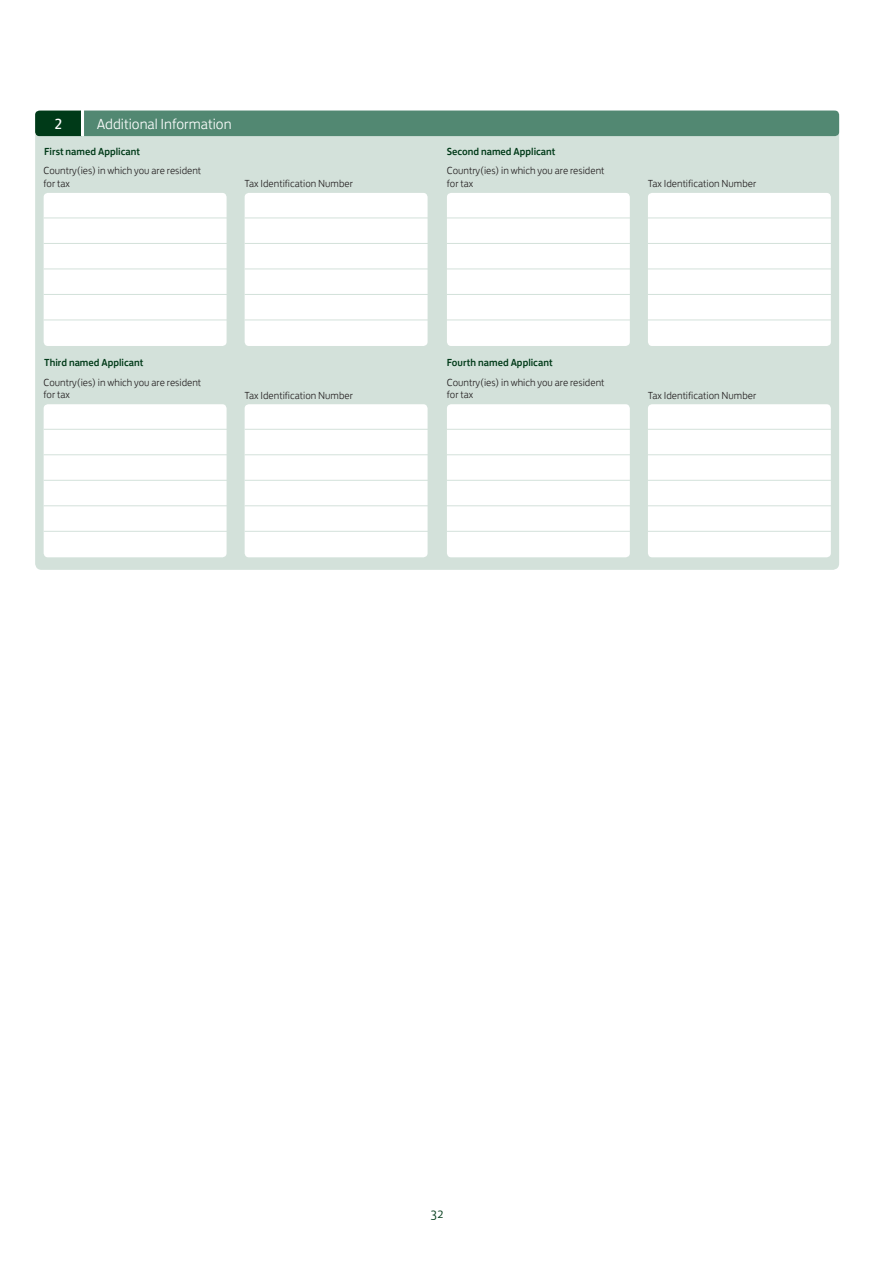
<style>
.page{position:relative;width:875px;height:1262px;background:#fff}
.page>*{position:absolute;margin:0;border:0;box-sizing:border-box;transform-origin:0 0}
.t1{font:300 15px "Lloyds Bank Jack";color:#fff}
.t2{font:15px "Lloyds Bank Jack";color:#fff}
.Page_Numbers{font:300 13.5px "Lloyds Bank Jack";color:#003a18}
.t3{font:300 10.5px/12.8px "Lloyds Bank Jack";color:#231f20}
.t4{font:500 10.5px "Lloyds Bank Jack";color:#003a18}
</style>
<div class="page">
<div style="left:35px;top:111px;width:804px;height:459px;background:#d3e1da;border-radius:6px"></div>
<div style="left:35px;top:111px;width:804px;height:25px;background:#528872"></div>
<hr style="left:82px;top:111px;width:2px;height:25px;background:#fff">
<div style="left:44px;top:193px;width:182px;height:153px;background:#fff;border-radius:4px"></div>
<hr style="left:44px;top:218px;width:185px;height:1px;background:#d3e1da">
<hr style="left:44px;top:243px;width:185px;height:1px;background:#d3e1da">
<hr style="left:44px;top:269px;width:185px;height:1px;background:#d3e1da">
<hr style="left:44px;top:294px;width:185px;height:1px;background:#d3e1da">
<hr style="left:44px;top:320px;width:185px;height:1px;background:#d3e1da">
<div style="left:245px;top:193px;width:182px;height:153px;background:#fff;border-radius:4px"></div>
<hr style="left:245px;top:218px;width:185px;height:1px;background:#d3e1da">
<hr style="left:245px;top:243px;width:185px;height:1px;background:#d3e1da">
<hr style="left:245px;top:269px;width:185px;height:1px;background:#d3e1da">
<hr style="left:245px;top:294px;width:185px;height:1px;background:#d3e1da">
<hr style="left:245px;top:320px;width:185px;height:1px;background:#d3e1da">
<div style="left:44px;top:404px;width:182px;height:153px;background:#fff;border-radius:4px"></div>
<hr style="left:44px;top:429px;width:185px;height:1px;background:#d3e1da">
<hr style="left:44px;top:454px;width:185px;height:1px;background:#d3e1da">
<hr style="left:44px;top:480px;width:185px;height:1px;background:#d3e1da">
<hr style="left:44px;top:505px;width:185px;height:1px;background:#d3e1da">
<hr style="left:44px;top:531px;width:185px;height:1px;background:#d3e1da">
<div style="left:245px;top:404px;width:182px;height:153px;background:#fff;border-radius:4px"></div>
<hr style="left:245px;top:429px;width:185px;height:1px;background:#d3e1da">
<hr style="left:245px;top:454px;width:185px;height:1px;background:#d3e1da">
<hr style="left:245px;top:480px;width:185px;height:1px;background:#d3e1da">
<hr style="left:245px;top:505px;width:185px;height:1px;background:#d3e1da">
<hr style="left:245px;top:531px;width:185px;height:1px;background:#d3e1da">
<div style="left:447px;top:404px;width:183px;height:153px;background:#fff;border-radius:4px"></div>
<hr style="left:447px;top:429px;width:185px;height:1px;background:#d3e1da">
<hr style="left:447px;top:454px;width:185px;height:1px;background:#d3e1da">
<hr style="left:447px;top:480px;width:185px;height:1px;background:#d3e1da">
<hr style="left:447px;top:505px;width:185px;height:1px;background:#d3e1da">
<hr style="left:447px;top:531px;width:185px;height:1px;background:#d3e1da">
<div style="left:648px;top:404px;width:182px;height:153px;background:#fff;border-radius:4px"></div>
<hr style="left:648px;top:429px;width:185px;height:1px;background:#d3e1da">
<hr style="left:648px;top:454px;width:185px;height:1px;background:#d3e1da">
<hr style="left:648px;top:480px;width:185px;height:1px;background:#d3e1da">
<hr style="left:648px;top:505px;width:185px;height:1px;background:#d3e1da">
<hr style="left:648px;top:531px;width:185px;height:1px;background:#d3e1da">
<div style="left:447px;top:193px;width:183px;height:153px;background:#fff;border-radius:4px"></div>
<hr style="left:447px;top:218px;width:185px;height:1px;background:#d3e1da">
<hr style="left:447px;top:243px;width:185px;height:1px;background:#d3e1da">
<hr style="left:447px;top:269px;width:185px;height:1px;background:#d3e1da">
<hr style="left:447px;top:294px;width:185px;height:1px;background:#d3e1da">
<hr style="left:447px;top:320px;width:185px;height:1px;background:#d3e1da">
<div style="left:648px;top:193px;width:182px;height:153px;background:#fff;border-radius:4px"></div>
<hr style="left:648px;top:218px;width:185px;height:1px;background:#d3e1da">
<hr style="left:648px;top:243px;width:185px;height:1px;background:#d3e1da">
<hr style="left:648px;top:269px;width:185px;height:1px;background:#d3e1da">
<hr style="left:648px;top:294px;width:185px;height:1px;background:#d3e1da">
<hr style="left:648px;top:320px;width:185px;height:1px;background:#d3e1da">
<p class="t2" style="left:54px;top:112px;width:9px">2</p>
<p class="t1" style="left:97px;top:112px;width:136px">Additional Information</p>
<p class="t4" style="left:44px;top:142px;width:97px">First named Applicant</p>
<p class="t4" style="left:447px;top:142px;width:110px">Second named Applicant</p>
<p class="t3" style="left:44px;top:163px;width:159px">Country(ies) in which you are resident for tax</p>
<p class="t3" style="left:447px;top:163px;width:159px">Country(ies) in which you are resident for tax</p>
<p class="t3" style="left:245px;top:176px;width:110px">Tax Identification Number</p>
<p class="t3" style="left:648px;top:176px;width:110px">Tax Identification Number</p>
<p class="t4" style="left:44px;top:354px;width:101px">Third named Applicant</p>
<p class="t4" style="left:447px;top:354px;width:107px">Fourth named Applicant</p>
<p class="t3" style="left:44px;top:375px;width:159px">Country(ies) in which you are resident for tax</p>
<p class="t3" style="left:245px;top:388px;width:110px">Tax Identification Number</p>
<p class="t3" style="left:447px;top:375px;width:159px">Country(ies) in which you are resident for tax</p>
<p class="t3" style="left:648px;top:388px;width:110px">Tax Identification Number</p>
<p class="Page_Numbers" style="left:431px;top:1202px;width:14px">32</p>
</div>
